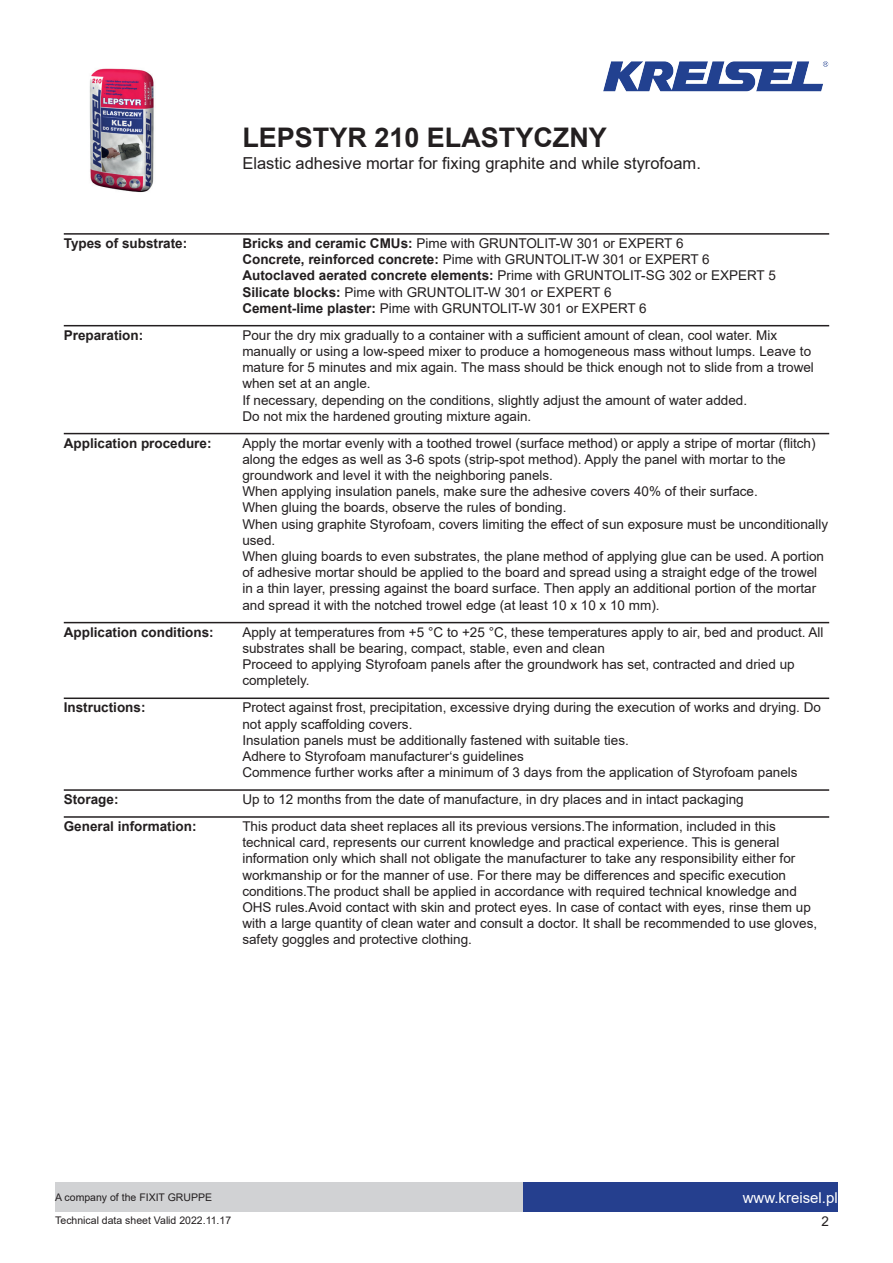
<style>
.page{position:relative;width:893px;height:1263px;background:#fff}
.page>*{position:absolute;margin:0;border:0;box-sizing:border-box;transform-origin:0 0}
.t1{font:700 27px "Arial";color:#231f20}
.t2{font:16.5px "Arial";color:#231f20}
.t3{font:15px "Arial";color:#fff}
.t4{font:13.5px/16.2px "Arial";color:#231f20}
.t5{font:700 13.5px "Arial";color:#231f20}
.t6{font:10.5px "Arial";color:#231f20}
.s1{font-weight:700}
</style>
<div class="page">
<img style="left:89px;top:68px;width:65px;height:125px">
<img style="left:603px;top:61px;width:226px;height:31px">
<div style="left:523px;top:1182px;width:315px;height:30px;background:#253f8e"></div>
<div style="left:55px;top:1182px;width:468px;height:30px;background:#d1d2d4"></div>
<hr style="left:64px;top:233px;width:765px;height:2px;background:#231f20">
<hr style="left:64px;top:325px;width:765px;height:1px;background:#231f20">
<hr style="left:64px;top:433px;width:765px;height:1px;background:#231f20">
<hr style="left:64px;top:622px;width:765px;height:1px;background:#231f20">
<hr style="left:64px;top:697px;width:765px;height:2px;background:#231f20">
<hr style="left:64px;top:789px;width:765px;height:2px;background:#231f20">
<hr style="left:64px;top:816px;width:765px;height:2px;background:#231f20">
<h1 class="t1" style="left:242px;top:119px;width:366px">LEPSTYR 210 ELASTYCZNY</h1>
<p class="t2" style="left:242px;top:152px;width:460px">Elastic adhesive mortar for fixing graphite and while styrofoam.</p>
<p class="t5" style="left:64px;top:234px;width:125px">Types of substrate:</p>
<p class="t4" style="left:242px;top:235px;width:535px"><span class="s1">Bricks and ceramic CMUs:</span> Pime with GRUNTOLIT-W 301 or EXPERT 6<br><span class="s1">Concrete, reinforced concrete:</span> Pime with GRUNTOLIT-W 301 or EXPERT 6<br><span class="s1">Autoclaved aerated concrete elements:</span> Prime with GRUNTOLIT-SG 302 or EXPERT 5<br><span class="s1">Silicate blocks:</span> Pime with GRUNTOLIT-W 301 or EXPERT 6<br><span class="s1">Cement-lime plaster:</span> Pime with GRUNTOLIT-W 301 or EXPERT 6</p>
<p class="t5" style="left:64px;top:325px;width:81px">Preparation:</p>
<p class="t4" style="left:242px;top:327px;width:573px">Pour the dry mix gradually to a container with a sufficient amount of clean, cool water. Mix manually or using a low-speed mixer to produce a homogeneous mass without lumps. Leave to mature for 5 minutes and mix again. The mass should be thick enough not to slide from a trowel when set at an angle.<br>If necessary, depending on the conditions, slightly adjust the amount of water added.<br>Do not mix the hardened grouting mixture again.</p>
<p class="t5" style="left:64px;top:433px;width:149px">Application procedure:</p>
<p class="t4" style="left:242px;top:435px;width:587px">Apply the mortar evenly with a toothed trowel (surface method) or apply a stripe of mortar (flitch) along the edges as well as 3-6 spots (strip-spot method). Apply the panel with mortar to the groundwork and level it with the neighboring panels.<br>When applying insulation panels, make sure the adhesive covers 40% of their surface.<br>When gluing the boards, observe the rules of bonding.<br>When using graphite Styrofoam, covers limiting the effect of sun exposure must be unconditionally used.<br>When gluing boards to even substrates, the plane method of applying glue can be used. A portion of adhesive mortar should be applied to the board and spread using a straight edge of the trowel in a thin layer, pressing against the board surface. Then apply an additional portion of the mortar and spread it with the notched trowel edge (at least 10 x 10 x 10 mm).</p>
<p class="t5" style="left:64px;top:622px;width:152px">Application conditions:</p>
<p class="t4" style="left:242px;top:624px;width:583px">Apply at temperatures from +5 °C to +25 °C, these temperatures apply to air, bed and product. All substrates shall be bearing, compact, stable, even and clean<br>Proceed to applying Styrofoam panels after the groundwork has set, contracted and dried up completely.</p>
<p class="t5" style="left:64px;top:698px;width:83px">Instructions:</p>
<p class="t4" style="left:242px;top:699px;width:580px">Protect against frost, precipitation, excessive drying during the execution of works and drying. Do not apply scaffolding covers.<br>Insulation panels must be additionally fastened with suitable ties.<br>Adhere to Styrofoam manufacturer‘s guidelines<br>Commence further works after a minimum of 3 days from the application of Styrofoam panels</p>
<p class="t5" style="left:64px;top:790px;width:56px">Storage:</p>
<p class="t4" style="left:242px;top:791px;width:503px">Up to 12 months from the date of manufacture, in dry places and in intact packaging</p>
<p class="t5" style="left:64px;top:817px;width:134px">General information:</p>
<p class="t4" style="left:242px;top:818px;width:576px">This product data sheet replaces all its previous versions.The information, included in this technical card, represents our current knowledge and practical experience. This is general information only which shall not obligate the manufacturer to take any responsibility either for workmanship or for the manner of use. For there may be differences and specific execution conditions.The product shall be applied in accordance with required technical knowledge and OHS rules.Avoid contact with skin and protect eyes. In case of contact with eyes, rinse them up with a large quantity of clean water and consult a doctor. It shall be recommended to use gloves, safety goggles and protective clothing.</p>
<p class="t6" style="left:55px;top:1190px;width:158px">A company of the FIXIT GRUPPE</p>
<p class="t3" style="left:743px;top:1187px;width:97px">www.kreisel.pl</p>
<p class="t6" style="left:55px;top:1213px;width:177px">Technical data sheet Valid 2022.11.17</p>
<p class="t4" style="left:821px;top:1213px;width:9px">2</p>
</div>
